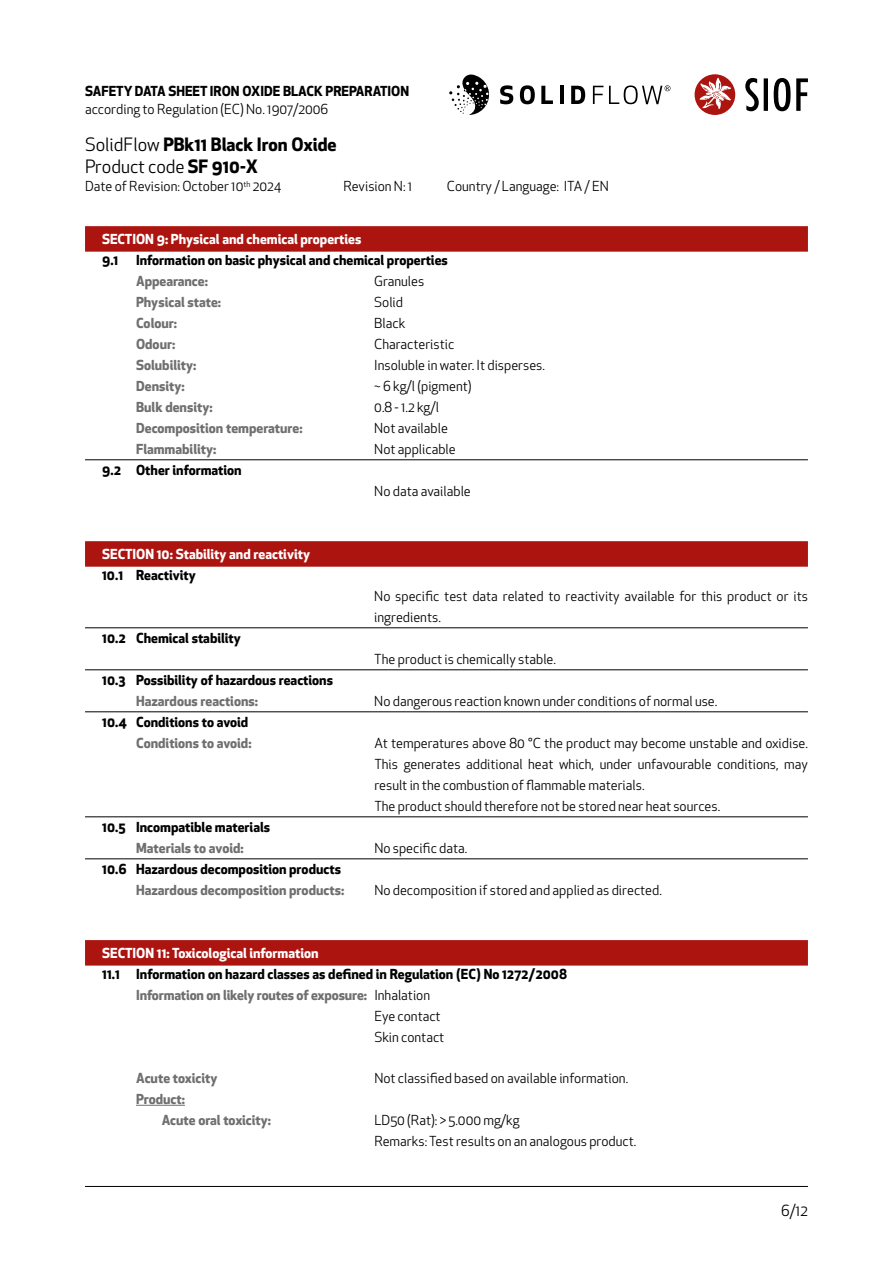
<style>
.page{position:relative;width:893px;height:1263px;background:#fff}
.page>*{position:absolute;margin:0;border:0;box-sizing:border-box;transform-origin:0 0}
.t1{font:700 18px/22.5px "Apex New";color:#000}
.t2{font:15px "Apex New";color:#000}
.t3{font:13.5px/21px "Apex New";color:#000}
.t4{font:700 13.5px "Apex New";color:#000}
.t5{font:700 13.5px/20.9px "Apex New";color:#706f6f}
.t6{font:700 13.5px "Apex New";color:#fff}
.s1{font-weight:400}
.s2{font-weight:400;color:#000}
</style>
<div class="page">
<hr style="left:85px;top:1186px;width:723px;height:1px;background:#000">
<div style="left:85px;top:226px;width:723px;height:26px;background:#ac1410"></div>
<hr style="left:85px;top:459px;width:723px;height:1px;background:#000">
<div style="left:85px;top:541px;width:723px;height:26px;background:#ac1410"></div>
<hr style="left:85px;top:627px;width:723px;height:1px;background:#000">
<hr style="left:85px;top:669px;width:723px;height:1px;background:#000">
<hr style="left:85px;top:711px;width:723px;height:1px;background:#000">
<hr style="left:85px;top:816px;width:723px;height:1px;background:#000">
<hr style="left:85px;top:858px;width:723px;height:1px;background:#000">
<div style="left:85px;top:940px;width:723px;height:25px;background:#ac1410"></div>
<hr style="left:136px;top:1105px;width:49px;height:1px;background:#706f6f">
<div style="left:695px;top:74px;width:40px;height:41px;background:#ac1410;border-radius:50%"></div>
<svg style="left:699px;top:78px;width:32px;height:31px"></svg>
<svg style="left:745px;top:78px;width:63px;height:33px"></svg>
<svg style="left:449px;top:74px;width:40px;height:41px"></svg>
<svg style="left:500px;top:85px;width:13px;height:19px"></svg>
<svg style="left:520px;top:85px;width:15px;height:19px"></svg>
<svg style="left:541px;top:86px;width:12px;height:18px"></svg>
<svg style="left:560px;top:86px;width:3px;height:18px"></svg>
<svg style="left:571px;top:86px;width:14px;height:18px"></svg>
<svg style="left:593px;top:86px;width:10px;height:18px"></svg>
<svg style="left:609px;top:85px;width:61px;height:19px"></svg>
<p class="t4" style="left:85px;top:81px;width:326px">SAFETY DATA SHEET IRON OXIDE BLACK PREPARATION</p>
<p class="t3" style="left:85px;top:98px;width:245px">according to Regulation (EC) No. 1907/2006</p>
<h1 class="t1" style="left:85px;top:132px;width:253px"><span class="s1">SolidFlow</span> PBk11 Black Iron Oxide<br><span class="s1">Product code</span> SF 910-X</h1>
<p class="t3" style="left:85px;top:176px;width:198px">Date of Revision: October 10<sup>th</sup> 2024</p>
<p class="t3" style="left:343px;top:176px;width:70px">Revision N: 1</p>
<p class="t3" style="left:447px;top:176px;width:164px">Country / Language: ITA / EN</p>
<p class="t6" style="left:102px;top:229px;width:261px">SECTION 9: Physical and chemical properties</p>
<p class="t4" style="left:102px;top:250px;width:18px">9.1</p>
<p class="t4" style="left:136px;top:250px;width:313px">Information on basic physical and chemical properties</p>
<p class="t5" style="left:136px;top:270px;width:73px">Appearance:</p>
<p class="t3" style="left:374px;top:271px;width:52px">Granules</p>
<p class="t5" style="left:136px;top:291px;width:87px">Physical state:</p>
<p class="t3" style="left:374px;top:292px;width:30px">Solid</p>
<p class="t5" style="left:136px;top:312px;width:42px">Colour:</p>
<p class="t3" style="left:374px;top:313px;width:33px">Black</p>
<p class="t5" style="left:136px;top:333px;width:41px">Odour:</p>
<p class="t3" style="left:374px;top:334px;width:82px">Characteristic</p>
<p class="t5" style="left:136px;top:354px;width:62px">Solubility:</p>
<p class="t3" style="left:374px;top:355px;width:172px">Insoluble in water. It disperses.</p>
<p class="t5" style="left:136px;top:375px;width:50px">Density:</p>
<p class="t3" style="left:374px;top:376px;width:99px">~ 6 kg/l (pigment)</p>
<p class="t5" style="left:136px;top:396px;width:78px">Bulk density:</p>
<p class="t3" style="left:374px;top:397px;width:66px">0.8 - 1.2 kg/l</p>
<p class="t5" style="left:136px;top:417px;width:168px">Decomposition temperature:</p>
<p class="t3" style="left:374px;top:418px;width:75px">Not available</p>
<p class="t5" style="left:136px;top:438px;width:82px">Flammability:</p>
<p class="t3" style="left:374px;top:439px;width:83px">Not applicable</p>
<p class="t4" style="left:102px;top:460px;width:141px">9.2 Other information</p>
<p class="t3" style="left:374px;top:481px;width:98px">No data available</p>
<p class="t6" style="left:102px;top:544px;width:209px">SECTION 10: Stability and reactivity</p>
<p class="t4" style="left:102px;top:565px;width:95px">10.1 Reactivity</p>
<p class="t4" style="left:102px;top:628px;width:140px">10.2 Chemical stability</p>
<p class="t3" style="left:374px;top:586px;width:435px">No specific test data related to reactivity available for this product or its ingredients.</p>
<p class="t3" style="left:374px;top:649px;width:183px">The product is chemically stable.</p>
<p class="t4" style="left:102px;top:670px;width:232px">10.3 Possibility of hazardous reactions</p>
<p class="t5" style="left:136px;top:690px;width:123px">Hazardous reactions:</p>
<p class="t3" style="left:374px;top:691px;width:345px">No dangerous reaction known under conditions of normal use.</p>
<p class="t4" style="left:102px;top:712px;width:148px">10.4 Conditions to avoid</p>
<p class="t5" style="left:136px;top:732px;width:117px">Conditions to avoid:</p>
<p class="t3" style="left:374px;top:733px;width:435px">At temperatures above 80 °C the product may become unstable and oxidise.<br>This generates additional heat which, under unfavourable conditions, may result in the combustion of flammable materials.<br>The product should therefore not be stored near heat sources.</p>
<p class="t4" style="left:102px;top:817px;width:169px">10.5 Incompatible materials</p>
<p class="t5" style="left:136px;top:837px;width:109px">Materials to avoid:</p>
<p class="t3" style="left:374px;top:838px;width:95px">No specific data.</p>
<p class="t4" style="left:102px;top:859px;width:240px">10.6 Hazardous decomposition products</p>
<p class="t5" style="left:136px;top:879px;width:210px">Hazardous decomposition products:</p>
<p class="t3" style="left:374px;top:880px;width:289px">No decomposition if stored and applied as directed.</p>
<p class="t6" style="left:102px;top:943px;width:218px">SECTION 11: Toxicological information</p>
<p class="t4" style="left:102px;top:964px;width:466px">11.1 Information on hazard classes as defined in Regulation (EC) No 1272/2008</p>
<p class="t5" style="left:136px;top:984px;width:295px">Information on likely routes of exposure: <span class="s2">Inhalation</span></p>
<p class="t3" style="left:374px;top:1005px;width:68px">Eye contact</p>
<p class="t3" style="left:374px;top:1026px;width:71px">Skin contact</p>
<p class="t5" style="left:136px;top:1067px;width:83px">Acute toxicity</p>
<p class="t3" style="left:374px;top:1068px;width:255px">Not classified based on available information.</p>
<p class="t5" style="left:162px;top:1088px;width:111px;text-indent:-26px">Product:<br>Acute oral toxicity:</p>
<p class="t3" style="left:374px;top:1109px;width:264px">LD50 (Rat): &gt; 5.000 mg/kg<br>Remarks: Test results on an analogous product.</p>
<p class="t2" style="left:781px;top:1201px;width:28px">6/12</p>
</div>
